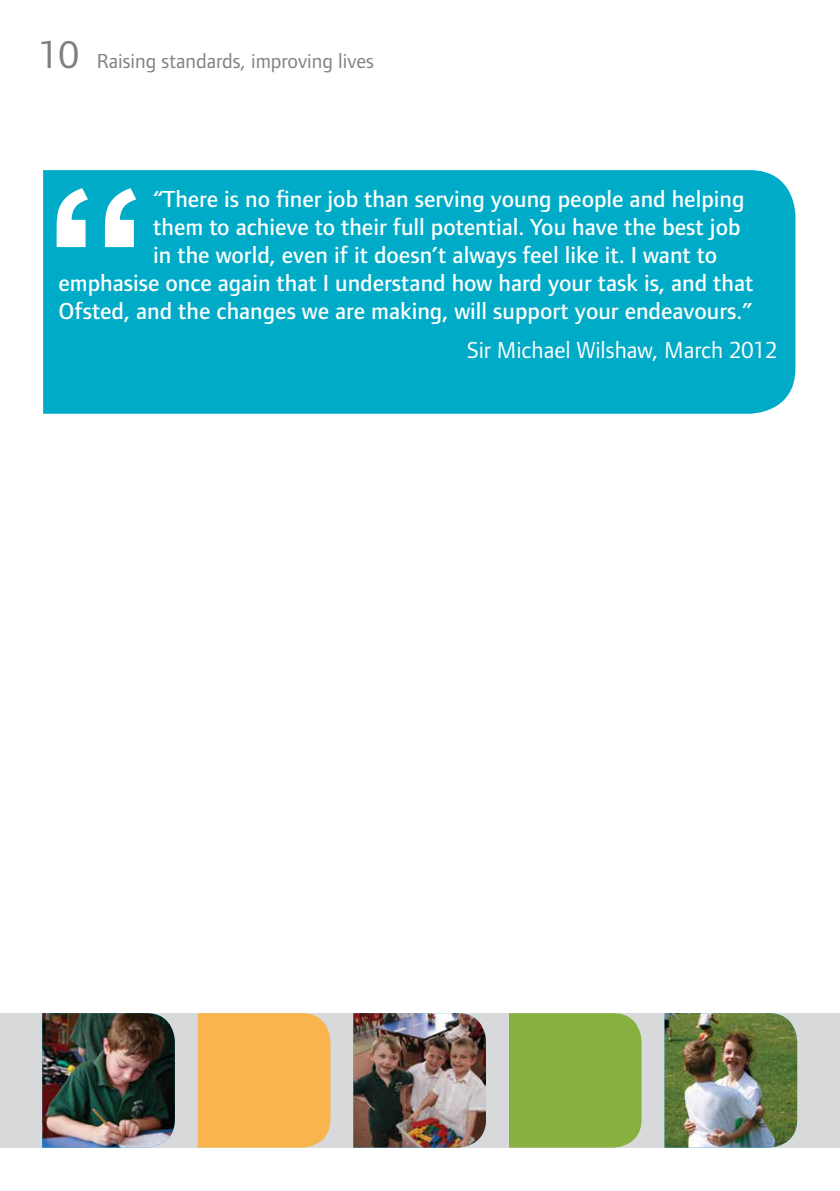
<style>
.page{position:relative;width:840px;height:1191px;background:#fff}
.page>*{position:absolute;margin:0;border:0;box-sizing:border-box;transform-origin:0 0}
.t1{font:500 24px "Foundry Form Sans";color:#fff}
.t2{font:24px "Foundry Form Sans";color:#fff}
.t3{font:21px "Foundry Form Sans";color:#807f83}
.s1{font-size:40px}
</style>
<div class="page">
<div style="left:43px;top:170px;width:752px;height:244px;background:#00abc7"></div>
<svg style="left:57px;top:188px;width:79px;height:59px"></svg>
<div style="left:0;top:1013px;width:839px;height:134px;background:#d7d9da"></div>
<img style="left:42px;top:1013px;width:133px;height:134px">
<div style="left:198px;top:1013px;width:132px;height:134px;background:#f9b54d"></div>
<img style="left:353px;top:1013px;width:132px;height:134px">
<div style="left:509px;top:1013px;width:132px;height:134px;background:#87b03f"></div>
<img style="left:664px;top:1013px;width:132px;height:134px">
<p class="t3" style="left:39px;top:49px;width:336px"><span class="s1">10</span> Raising standards, improving lives</p>
<p class="t1" style="left:153px;top:185px;width:592px">“There is no finer job than serving young people and helping</p>
<p class="t1" style="left:153px;top:213px;width:588px">them to achieve to their full potential. You have the best job</p>
<p class="t1" style="left:153px;top:241px;width:565px">in the world, even if it doesn’t always feel like it. I want to</p>
<p class="t1" style="left:58px;top:269px;width:696px">emphasise once again that I understand how hard your task is, and that</p>
<p class="t1" style="left:58px;top:297px;width:695px">Ofsted, and the changes we are making, will support your endeavours.”</p>
<p class="t2" style="left:467px;top:337px;width:311px">Sir Michael Wilshaw, March 2012</p>
</div>
